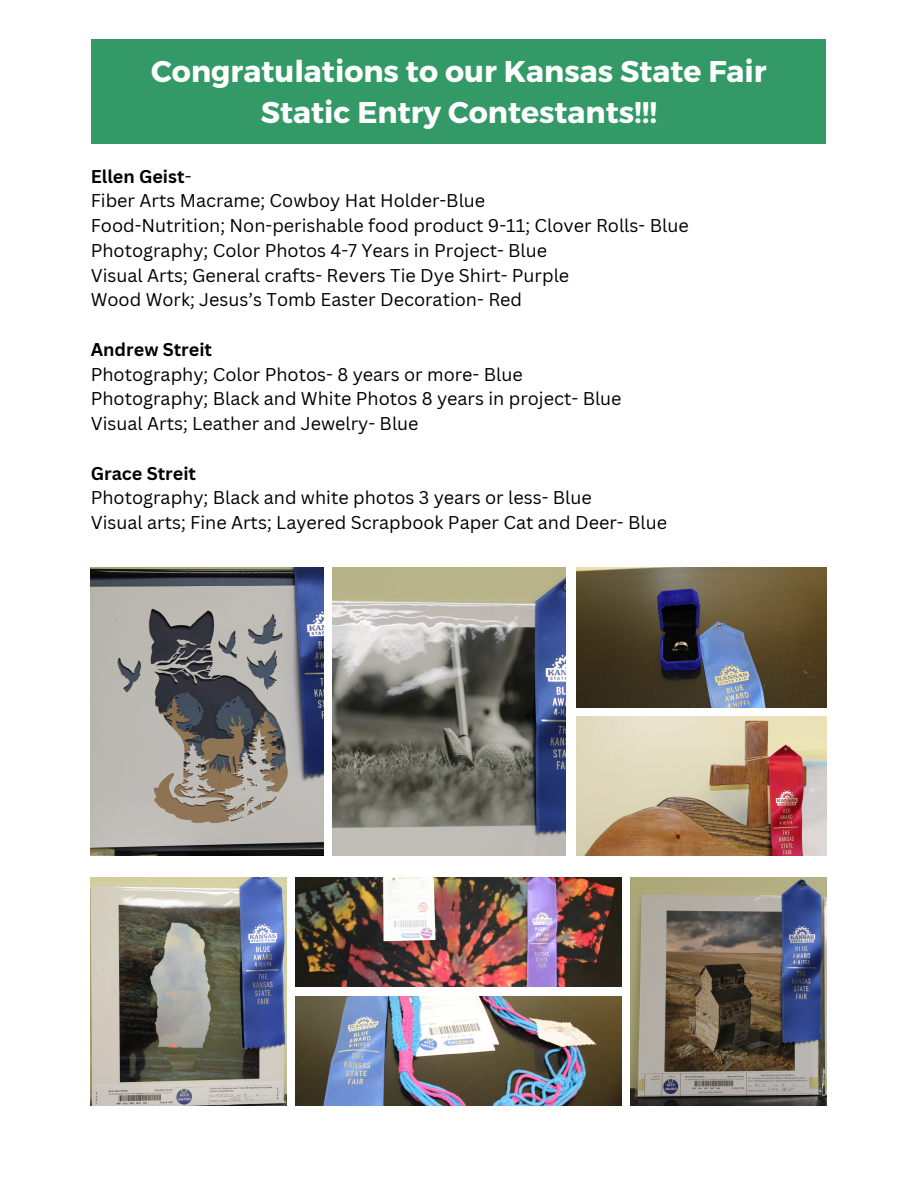
<style>
.page{position:relative;width:918px;height:1188px;background:#fff}
.page>*{position:absolute;margin:0;border:0;box-sizing:border-box;transform-origin:0 0}
.t1{font:700 30px/41.7px "Montserrat";color:#fff;text-align:center}
.t2{font:18px "Canva Sans";color:#000}
.t3{font:700 18px "Canva Sans";color:#000}
.s1{font-weight:400}
</style>
<div class="page">
<img style="left:576px;top:568px;width:250px;height:139px">
<img style="left:576px;top:716px;width:250px;height:140px">
<img style="left:91px;top:568px;width:233px;height:288px">
<img style="left:333px;top:568px;width:233px;height:288px">
<img style="left:91px;top:878px;width:196px;height:228px">
<img style="left:296px;top:878px;width:326px;height:109px">
<img style="left:631px;top:878px;width:196px;height:228px">
<img style="left:296px;top:997px;width:326px;height:109px">
<div style="left:92px;top:40px;width:734px;height:103px;background:#396"></div>
<p class="t1" style="left:151px;top:49px;width:617px">Congratulations to our Kansas State Fair<br>Static Entry Contestants!!!</p>
<p class="t3" style="left:91px;top:163px;width:102px">Ellen Geist<span class="s1">-</span></p>
<p class="t2" style="left:91px;top:188px;width:396px">Fiber Arts Macrame; Cowboy Hat Holder-Blue</p>
<p class="t2" style="left:91px;top:213px;width:599px">Food-Nutrition; Non-perishable food product 9-11; Clover Rolls- Blue</p>
<p class="t2" style="left:91px;top:238px;width:458px">Photography; Color Photos 4-7 Years in Project- Blue</p>
<p class="t2" style="left:91px;top:262px;width:480px">Visual Arts; General crafts- Revers Tie Dye Shirt- Purple</p>
<p class="t2" style="left:91px;top:287px;width:433px">Wood Work; Jesus’s Tomb Easter Decoration- Red</p>
<p class="t3" style="left:91px;top:337px;width:123px">Andrew Streit</p>
<p class="t2" style="left:91px;top:361px;width:434px">Photography; Color Photos- 8 years or more- Blue</p>
<p class="t2" style="left:91px;top:386px;width:532px">Photography; Black and White Photos 8 years in project- Blue</p>
<p class="t2" style="left:91px;top:411px;width:329px">Visual Arts; Leather and Jewelry- Blue</p>
<p class="t3" style="left:91px;top:460px;width:107px">Grace Streit</p>
<p class="t2" style="left:91px;top:485px;width:503px">Photography; Black and white photos 3 years or less- Blue</p>
<p class="t2" style="left:91px;top:510px;width:578px">Visual arts; Fine Arts; Layered Scrapbook Paper Cat and Deer- Blue</p>
</div>
